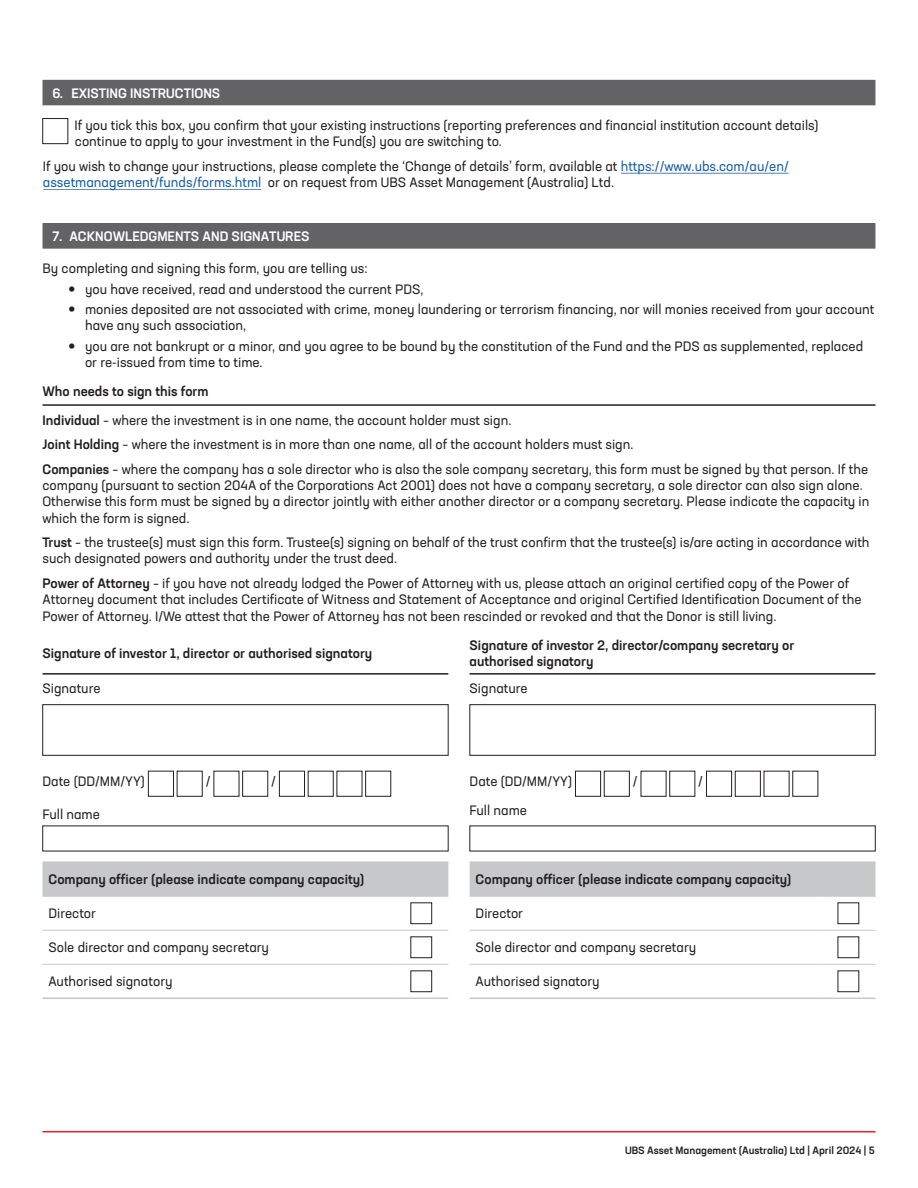
<style>
.page{position:relative;width:918px;height:1188px;background:#fff}
.page>*{position:absolute;margin:0;border:0;box-sizing:border-box;transform-origin:0 0}
.Bullet_Points_2{font:13.5px/16.2px "Neusa Next Std";color:#231f20}
.t1{font:500 13.5px/16.2px "Neusa Next Std";color:#231f20}
.t2{font:500 13.5px "Neusa Next Std";color:#fff}
.t3{font:500 10.5px "Neusa Next Std";color:#231f20}
.s1{color:#175d9e}
.s2{font-weight:500}
</style>
<div class="page">
<hr style="left:43px;top:1131px;width:832px;height:1px;background:#ee1d23">
<div style="left:43px;top:224px;width:832px;height:24px;background:#636366"></div>
<div style="left:43px;top:223px;width:832px;height:26px;border:2px solid #636366"></div>
<hr style="left:43px;top:404px;width:832px;height:2px;background:#231f20">
<hr style="left:43px;top:673px;width:405px;height:2px;background:#231f20">
<div style="left:43px;top:704px;width:405px;height:52px;border:1px solid #231f20"></div>
<div style="left:148px;top:771px;width:26px;height:25px;border:1px solid #231f20"></div>
<div style="left:242px;top:771px;width:26px;height:25px;border:1px solid #231f20"></div>
<div style="left:279px;top:771px;width:26px;height:25px;border:1px solid #231f20"></div>
<div style="left:43px;top:863px;width:405px;height:33px;background:#c7c8ca"></div>
<hr style="left:43px;top:896px;width:351px;height:1px;background:#c7c8ca">
<hr style="left:394px;top:896px;width:54px;height:1px;background:#c7c8ca">
<hr style="left:43px;top:930px;width:351px;height:1px;background:#c7c8ca">
<hr style="left:394px;top:930px;width:54px;height:1px;background:#c7c8ca">
<hr style="left:43px;top:964px;width:351px;height:1px;background:#c7c8ca">
<hr style="left:394px;top:964px;width:54px;height:1px;background:#c7c8ca">
<hr style="left:43px;top:861px;width:351px;height:2px;background:#c7c8ca">
<hr style="left:394px;top:861px;width:54px;height:2px;background:#c7c8ca">
<hr style="left:43px;top:998px;width:351px;height:1px;background:#c7c8ca">
<hr style="left:394px;top:998px;width:54px;height:1px;background:#c7c8ca">
<div style="left:411px;top:903px;width:21px;height:21px;border:1px solid #231f20"></div>
<div style="left:411px;top:937px;width:21px;height:21px;border:1px solid #231f20"></div>
<div style="left:411px;top:971px;width:21px;height:21px;border:1px solid #231f20"></div>
<hr style="left:470px;top:673px;width:405px;height:2px;background:#231f20">
<div style="left:470px;top:704px;width:405px;height:52px;border:1px solid #231f20"></div>
<div style="left:575px;top:771px;width:26px;height:25px;border:1px solid #231f20"></div>
<div style="left:604px;top:771px;width:26px;height:25px;border:1px solid #231f20"></div>
<div style="left:706px;top:771px;width:26px;height:25px;border:1px solid #231f20"></div>
<div style="left:735px;top:771px;width:26px;height:25px;border:1px solid #231f20"></div>
<div style="left:470px;top:863px;width:405px;height:33px;background:#c7c8ca"></div>
<hr style="left:470px;top:896px;width:351px;height:1px;background:#c7c8ca">
<hr style="left:821px;top:896px;width:54px;height:1px;background:#c7c8ca">
<hr style="left:470px;top:930px;width:351px;height:1px;background:#c7c8ca">
<hr style="left:821px;top:930px;width:54px;height:1px;background:#c7c8ca">
<hr style="left:470px;top:964px;width:351px;height:1px;background:#c7c8ca">
<hr style="left:821px;top:964px;width:54px;height:1px;background:#c7c8ca">
<hr style="left:470px;top:861px;width:351px;height:2px;background:#c7c8ca">
<hr style="left:821px;top:861px;width:54px;height:2px;background:#c7c8ca">
<hr style="left:470px;top:998px;width:351px;height:1px;background:#c7c8ca">
<hr style="left:821px;top:998px;width:54px;height:1px;background:#c7c8ca">
<div style="left:838px;top:971px;width:21px;height:21px;border:1px solid #231f20"></div>
<div style="left:43px;top:81px;width:832px;height:24px;background:#636366"></div>
<div style="left:43px;top:80px;width:832px;height:25px;border:2px solid #636366"></div>
<div style="left:43px;top:118px;width:25px;height:26px;border:1px solid #231f20"></div>
<hr style="left:43px;top:189px;width:218px;height:1px;background:#175d9e">
<hr style="left:621px;top:173px;width:168px;height:1px;background:#175d9e">
<p class="t2" style="left:53px;top:84px;width:169px">6. EXISTING INSTRUCTIONS</p>
<p class="Bullet_Points_2" style="left:75px;top:117px;width:746px">If you tick this box, you confirm that your existing instructions (reporting preferences and financial institution account details) continue to apply to your investment in the Fund(s) you are switching to.</p>
<p class="Bullet_Points_2" style="left:43px;top:158px;width:747px">If you wish to change your instructions, please complete the ‘Change of details’ form, available at <span class="s1">https://www.ubs.com/au/en/ assetmanagement/funds/forms.html</span> or on request from UBS Asset Management (Australia) Ltd.</p>
<p class="t2" style="left:53px;top:228px;width:258px">7. ACKNOWLEDGMENTS AND SIGNATURES</p>
<p class="Bullet_Points_2" style="left:43px;top:260px;width:327px">By completing and signing this form, you are telling us:</p>
<p class="Bullet_Points_2" style="left:85px;top:281px;width:340px">you have received, read and understood the current PDS,</p>
<p class="Bullet_Points_2" style="left:85px;top:301px;width:791px">monies deposited are not associated with crime, money laundering or terrorism financing, nor will monies received from your account have any such association,</p>
<p class="Bullet_Points_2" style="left:85px;top:338px;width:780px">you are not bankrupt or a minor, and you agree to be bound by the constitution of the Fund and the PDS as supplemented, replaced or re-issued from time to time.</p>
<p class="t1" style="left:43px;top:383px;width:168px">Who needs to sign this form</p>
<p class="Bullet_Points_2" style="left:43px;top:411px;width:470px"><span class="s2">Individual</span> – where the investment is in one name, the account holder must sign.</p>
<p class="Bullet_Points_2" style="left:43px;top:436px;width:592px"><span class="s2">Joint Holding</span> – where the investment is in more than one name, all of the account holders must sign.</p>
<p class="Bullet_Points_2" style="left:43px;top:461px;width:828px"><span class="s2">Companies</span> – where the company has a sole director who is also the sole company secretary, this form must be signed by that person. If the company (pursuant to section 204A of the Corporations Act 2001) does not have a company secretary, a sole director can also sign alone.<br>Otherwise this form must be signed by a director jointly with either another director or a company secretary. Please indicate the capacity in which the form is signed.</p>
<p class="Bullet_Points_2" style="left:43px;top:534px;width:829px"><span class="s2">Trust</span> – the trustee(s) must sign this form. Trustee(s) signing on behalf of the trust confirm that the trustee(s) is/are acting in accordance with such designated powers and authority under the trust deed.</p>
<p class="Bullet_Points_2" style="left:43px;top:575px;width:821px"><span class="s2">Power of Attorney</span> – if you have not already lodged the Power of Attorney with us, please attach an original certified copy of the Power of<br>Attorney document that includes Certificate of Witness and Statement of Acceptance and original Certified Identification Document of the<br>Power of Attorney. I/We attest that the Power of Attorney has not been rescinded or revoked and that the Donor is still living.</p>
<p class="t1" style="left:43px;top:645px;width:331px">Signature of investor 1, director or authorised signatory</p>
<p class="Bullet_Points_2" style="left:43px;top:680px;width:60px">Signature</p>
<p class="t1" style="left:470px;top:637px;width:326px">Signature of investor 2, director/company secretary or authorised signatory</p>
<p class="Bullet_Points_2" style="left:470px;top:680px;width:60px">Signature</p>
<p class="Bullet_Points_2" style="left:43px;top:773px;width:104px">Date (DD/MM/YY)</p>
<p class="Bullet_Points_2" style="left:206px;top:773px;width:6px">/</p>
<p class="Bullet_Points_2" style="left:271px;top:773px;width:6px">/</p>
<p class="Bullet_Points_2" style="left:43px;top:806px;width:59px">Full name</p>
<p class="t1" style="left:49px;top:871px;width:317px">Company officer (please indicate company capacity)</p>
<p class="Bullet_Points_2" style="left:49px;top:905px;width:49px">Director</p>
<p class="Bullet_Points_2" style="left:49px;top:939px;width:222px">Sole director and company secretary</p>
<p class="Bullet_Points_2" style="left:49px;top:973px;width:125px">Authorised signatory</p>
<p class="Bullet_Points_2" style="left:470px;top:773px;width:104px">Date (DD/MM/YY)</p>
<p class="Bullet_Points_2" style="left:633px;top:773px;width:6px">/</p>
<p class="Bullet_Points_2" style="left:698px;top:773px;width:6px">/</p>
<p class="Bullet_Points_2" style="left:470px;top:801px;width:59px">Full name</p>
<p class="t1" style="left:476px;top:871px;width:317px">Company officer (please indicate company capacity)</p>
<p class="Bullet_Points_2" style="left:476px;top:905px;width:49px">Director</p>
<p class="Bullet_Points_2" style="left:476px;top:939px;width:222px">Sole director and company secretary</p>
<p class="Bullet_Points_2" style="left:476px;top:973px;width:125px">Authorised signatory</p>
<p class="t3" style="left:625px;top:1144px;width:251px">UBS Asset Management (Australia) Ltd | April 2024 | 5</p>
</div>
